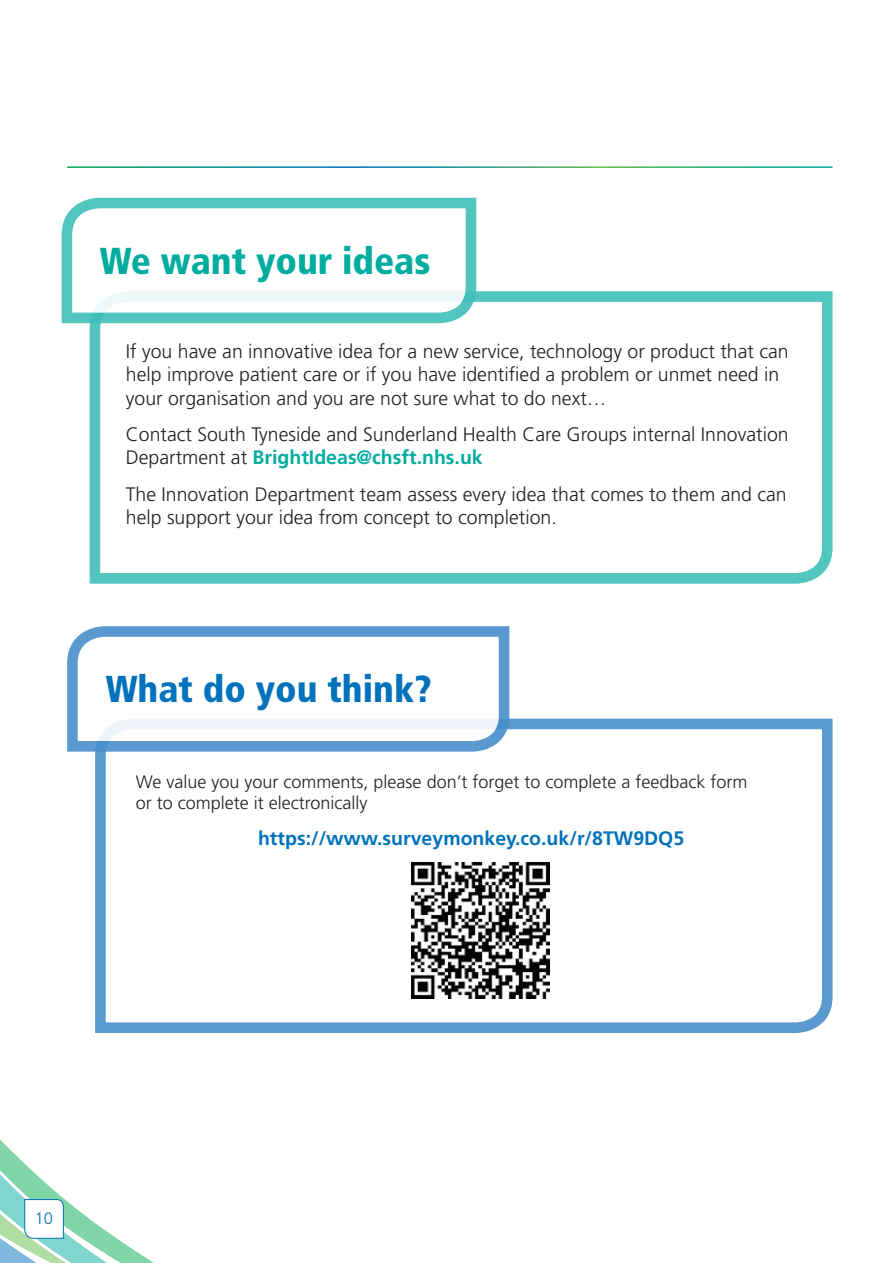
<style>
.page{position:relative;width:893px;height:1263px;background:#fff}
.page>*{position:absolute;margin:0;border:0;box-sizing:border-box;transform-origin:0 0}
.t1{font:900 condensed 37.5px "Frutiger";color:#00aca0}
.t2{font:900 condensed 37.5px "Frutiger";color:#0072bc}
.t3{font:300 19.5px/23.4px "Frutiger";color:#231f20}
.t4{font:700 19.5px "Frutiger";color:#0072bc}
.t5{font:300 18px/21.6px "Frutiger";color:#231f20}
.t6{font:300 16.5px "Frutiger";color:#0072bc}
.s1{font-weight:700;color:#00aca0}
</style>
<div class="page">
<svg style="left:0;top:1139px;width:154px;height:124px"></svg>
<svg style="left:24px;top:1199px;width:40px;height:40px"></svg>
<svg style="left:89px;top:291px;width:744px;height:293px"></svg>
<svg style="left:61px;top:197px;width:417px;height:128px"></svg>
<svg style="left:95px;top:718px;width:738px;height:315px"></svg>
<svg style="left:67px;top:626px;width:444px;height:127px"></svg>
<img style="left:412px;top:862px;width:137px;height:136px">
<p class="t1" style="left:100px;top:238px;width:332px">We want your ideas</p>
<p class="t3" style="left:126px;top:339px;width:664px">If you have an innovative idea for a new service, technology or product that can help improve patient care or if you have identified a problem or unmet need in your organisation and you are not sure what to do next…</p>
<p class="t3" style="left:126px;top:422px;width:664px">Contact South Tyneside and Sunderland Health Care Groups internal Innovation<br>Department at <span class="s1">BrightIdeas@chsft.nhs.uk</span></p>
<p class="t3" style="left:126px;top:482px;width:662px">The Innovation Department team assess every idea that comes to them and can help support your idea from concept to completion.</p>
<p class="t2" style="left:106px;top:666px;width:327px">What do you think?</p>
<p class="t5" style="left:136px;top:770px;width:613px">We value you your comments, please don’t forget to complete a feedback form or to complete it electronically</p>
<p class="t4" style="left:258px;top:827px;width:428px">https://www.surveymonkey.co.uk/r/8TW9DQ5</p>
<p class="t6" style="left:35px;top:1209px;width:20px">10</p>
</div>
